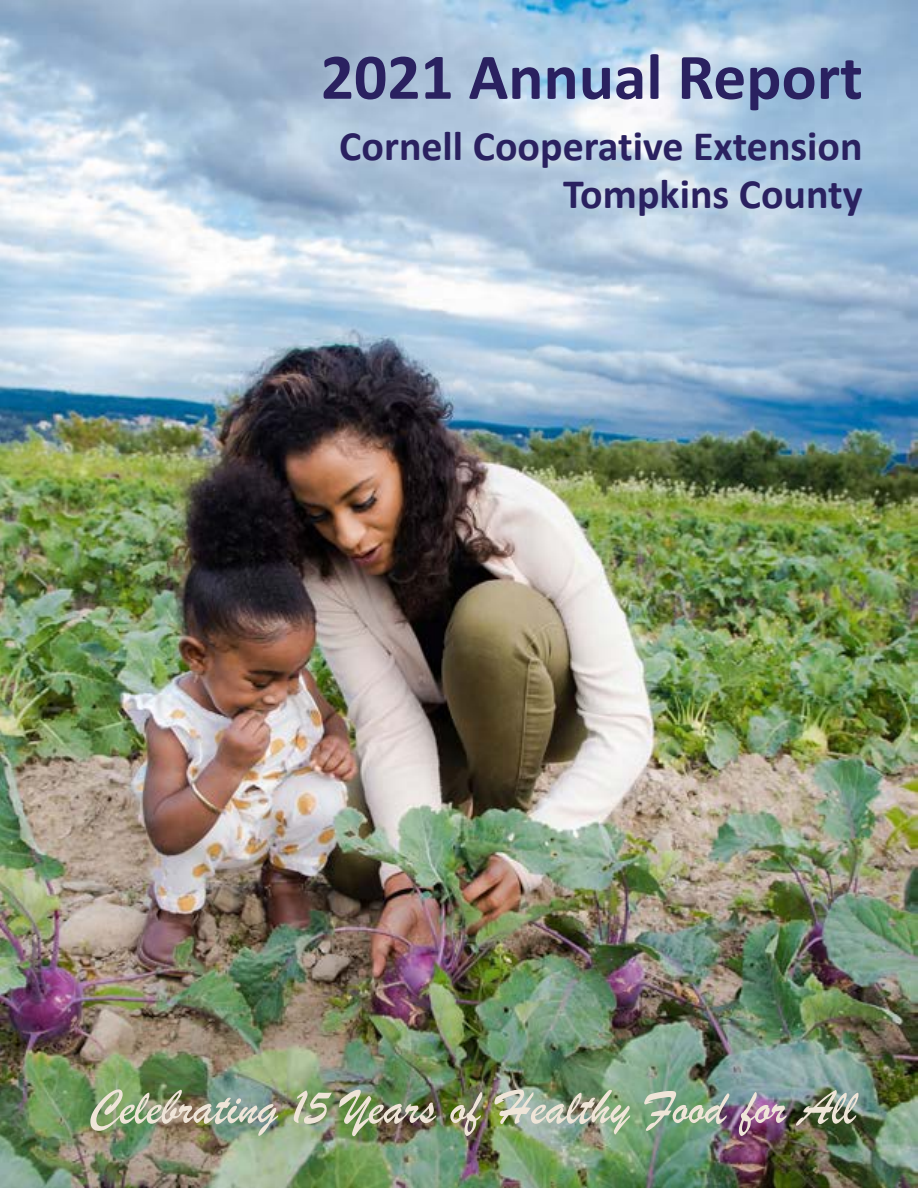
<style>
.page{position:relative;width:918px;height:1188px;background:#fff}
.page>*{position:absolute;margin:0;border:0;box-sizing:border-box;transform-origin:0 0}
.t1{font:700 65.55px "Calibri";color:#2a2160}
.t2{font:51.6px "Brush Script";color:#efe5d8}
.t3{font:700 42px/48px "Calibri";color:#2a2160;text-align:right}
</style>
<div class="page">
<img style="left:0;top:0;width:917px;height:1188px">
<h1 class="t1" style="left:321px;top:31px;width:544px">2021 Annual Report</h1>
<p class="t3" style="left:339px;top:122px;width:525px">Cornell Cooperative Extension<br>Tompkins County</p>
<p class="t2" style="left:88px;top:1076px;width:769px">Celebrating 15 Years of Healthy Food for All</p>
</div>
